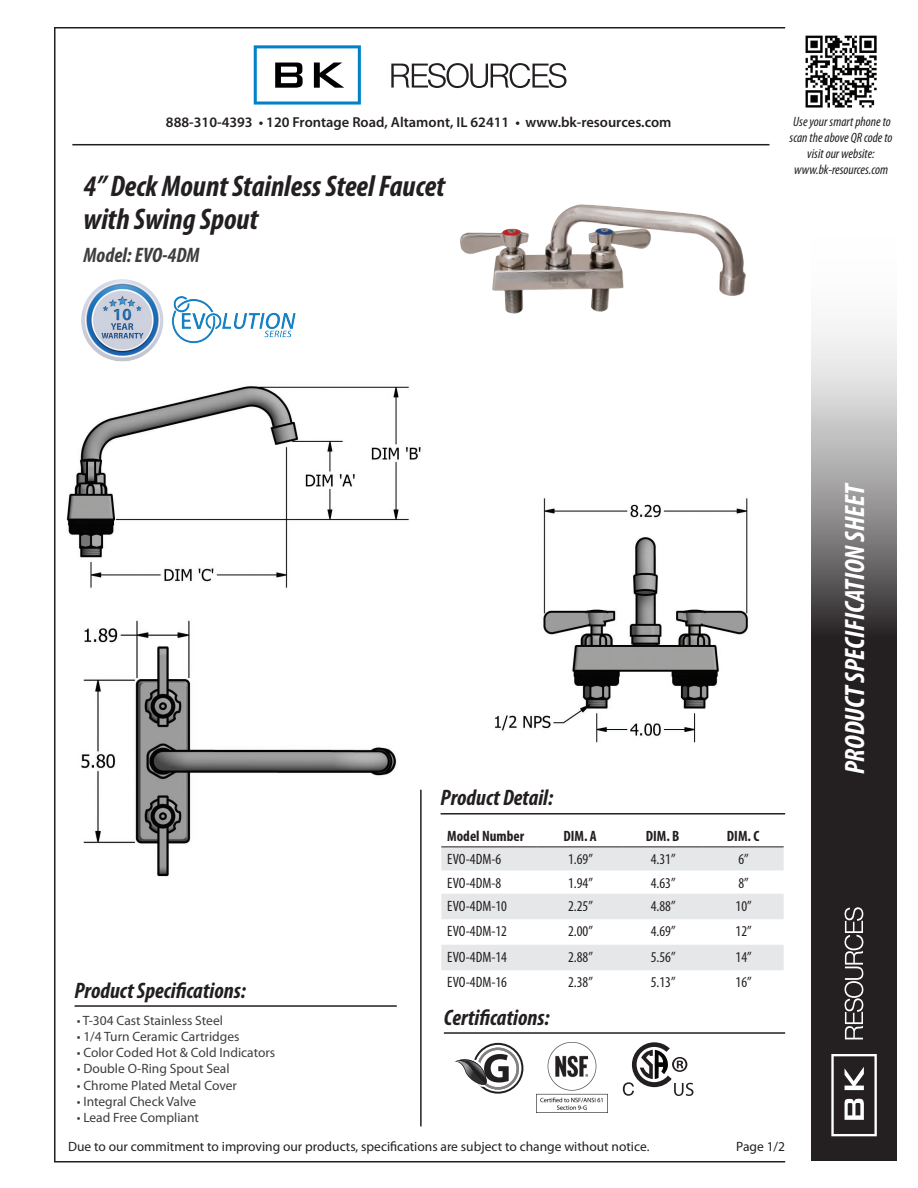
<style>
.page{position:relative;width:918px;height:1188px;background:#fff}
.page>*{position:absolute;margin:0;border:0;box-sizing:border-box;transform-origin:0 0}
.t1{font:italic 700 condensed 30px/33px "Myriad Pro";color:#231f20}
.t2{font:italic 700 condensed 28.05px "Myriad Pro";letter-spacing:-.005em;color:#fff}
.t3{font:italic 700 condensed 22.5px "Myriad Pro";color:#231f20}
.t4{font:italic 700 condensed 21px "Myriad Pro";color:#3e3e3f}
.t5{font:condensed 15px "Myriad Pro";color:#231f20}
.t6{font:700 condensed 15px "Myriad Pro";color:#231f20}
.t7{font:600 14.55px "Myriad Pro";color:#231f20}
.t8{font:13.5px "Myriad Pro";color:#3e3e3f}
.t9{font:13.5px "Myriad Pro";color:#231f20}
.t10{font:italic condensed 13.5px/16.2px "Myriad Pro";color:#231f20;text-align:center}
</style>
<div class="page">
<svg style="left:811px;top:325px;width:86px;height:836px;background:#565354"></svg>
<svg style="left:845px;top:907px;width:18px;height:132px"></svg>
<svg style="left:831px;top:1054px;width:46px;height:82px"></svg>
<img style="left:805px;top:36px;width:72px;height:71px">
<hr style="left:54px;top:1161px;width:731px;height:1px;background:#231f20">
<hr style="left:54px;top:27px;width:731px;height:1px;background:#231f20">
<hr style="left:54px;top:27px;width:2px;height:1134px;background:#231f20">
<svg style="left:254px;top:45px;width:107px;height:60px"></svg>
<svg style="left:391px;top:63px;width:176px;height:25px"></svg>
<hr style="left:72px;top:144px;width:698px;height:1px;background:#231f20">
<hr style="left:441px;top:813px;width:344px;height:2px;background:#231f20">
<hr style="left:420px;top:790px;width:2px;height:336px;background:#231f20">
<hr style="left:444px;top:1032px;width:341px;height:2px;background:#231f20">
<img style="left:66px;top:386px;width:355px;height:202px">
<svg style="left:441px;top:847px;width:343px;height:123px"></svg>
<hr style="left:441px;top:846px;width:96px;height:1px;background:#231f20">
<hr style="left:537px;top:846px;width:86px;height:1px;background:#231f20">
<hr style="left:623px;top:846px;width:80px;height:1px;background:#231f20">
<hr style="left:703px;top:846px;width:81px;height:1px;background:#231f20">
<hr style="left:75px;top:1005px;width:322px;height:2px;background:#231f20">
<svg style="left:455px;top:1043px;width:68px;height:51px"></svg>
<img style="left:172px;top:296px;width:124px;height:47px">
<img style="left:97px;top:279px;width:25px;height:9px">
<img style="left:460px;top:217px;width:286px;height:97px">
<img style="left:494px;top:498px;width:254px;height:245px">
<img style="left:81px;top:620px;width:316px;height:257px">
<img style="left:537px;top:1042px;width:71px;height:70px">
<svg style="left:623px;top:1042px;width:70px;height:54px"></svg>
<p class="t7" style="left:166px;top:113px;width:507px">888-310-4393 • 120 Frontage Road, Altamont, IL 62411 • www.bk-resources.com</p>
<h1 class="t1" style="left:84px;top:169px;width:363px">4” Deck Mount Stainless Steel Faucet with Swing Spout</h1>
<h3 class="t4" style="left:84px;top:242px;width:118px">Model: EVO-4DM</h3>
<p class="t10" style="left:790px;top:113px;width:105px">Use your smart phone to scan the above QR code to visit our website: www.bk-resources.com</p>
<h3 class="t3" style="left:75px;top:976px;width:173px">Product Specifications:</h3>
<p class="t8" style="left:77px;top:1012px;width:148px">• T-304 Cast Stainless Steel</p>
<p class="t8" style="left:77px;top:1028px;width:164px">• 1/4 Turn Ceramic Cartridges</p>
<p class="t8" style="left:77px;top:1044px;width:200px">• Color Coded Hot &amp; Cold Indicators</p>
<p class="t8" style="left:77px;top:1061px;width:154px">• Double O-Ring Spout Seal</p>
<p class="t8" style="left:77px;top:1077px;width:162px">• Chrome Plated Metal Cover</p>
<p class="t8" style="left:77px;top:1093px;width:121px">• Integral Check Valve</p>
<p class="t8" style="left:77px;top:1109px;width:124px">• Lead Free Compliant</p>
<h3 class="t3" style="left:441px;top:784px;width:114px">Product Detail:</h3>
<p class="t6" style="left:447px;top:827px;width:78px">Model Number</p>
<p class="t6" style="left:563px;top:827px;width:35px">DIM. A</p>
<p class="t6" style="left:646px;top:827px;width:35px">DIM. B</p>
<p class="t6" style="left:727px;top:827px;width:34px">DIM. C</p>
<p class="t5" style="left:447px;top:850px;width:56px">EVO-4DM-6</p>
<p class="t5" style="left:568px;top:850px;width:26px">1.69”</p>
<p class="t5" style="left:651px;top:850px;width:26px">4.31”</p>
<p class="t5" style="left:738px;top:850px;width:12px">6”</p>
<p class="t5" style="left:447px;top:874px;width:56px">EVO-4DM-8</p>
<p class="t5" style="left:568px;top:874px;width:26px">1.94”</p>
<p class="t5" style="left:651px;top:874px;width:26px">4.63”</p>
<p class="t5" style="left:738px;top:874px;width:12px">8”</p>
<p class="t5" style="left:447px;top:897px;width:61px">EVO-4DM-10</p>
<p class="t5" style="left:568px;top:897px;width:26px">2.25”</p>
<p class="t5" style="left:651px;top:897px;width:26px">4.88”</p>
<p class="t5" style="left:736px;top:897px;width:18px">10”</p>
<p class="t5" style="left:447px;top:922px;width:61px">EVO-4DM-12</p>
<p class="t5" style="left:568px;top:922px;width:26px">2.00”</p>
<p class="t5" style="left:651px;top:922px;width:26px">4.69”</p>
<p class="t5" style="left:736px;top:922px;width:18px">12”</p>
<p class="t5" style="left:447px;top:948px;width:61px">EVO-4DM-14</p>
<p class="t5" style="left:568px;top:948px;width:26px">2.88”</p>
<p class="t5" style="left:651px;top:948px;width:26px">5.56”</p>
<p class="t5" style="left:736px;top:948px;width:18px">14”</p>
<p class="t5" style="left:447px;top:973px;width:61px">EVO-4DM-16</p>
<p class="t5" style="left:568px;top:973px;width:26px">2.38”</p>
<p class="t5" style="left:651px;top:973px;width:26px">5.13”</p>
<p class="t5" style="left:736px;top:973px;width:18px">16”</p>
<h3 class="t3" style="left:444px;top:1003px;width:107px">Certifications:</h3>
<h2 class="t2" style="left:837px;top:774px;width:293px;rotate:-90deg">PRODUCT SPECIFICATION SHEET</h2>
<p class="t9" style="left:68px;top:1138px;width:583px">Due to our commitment to improving our products, specifications are subject to change without notice.</p>
<p class="t9" style="left:736px;top:1138px;width:50px">Page 1/2</p>
</div>
